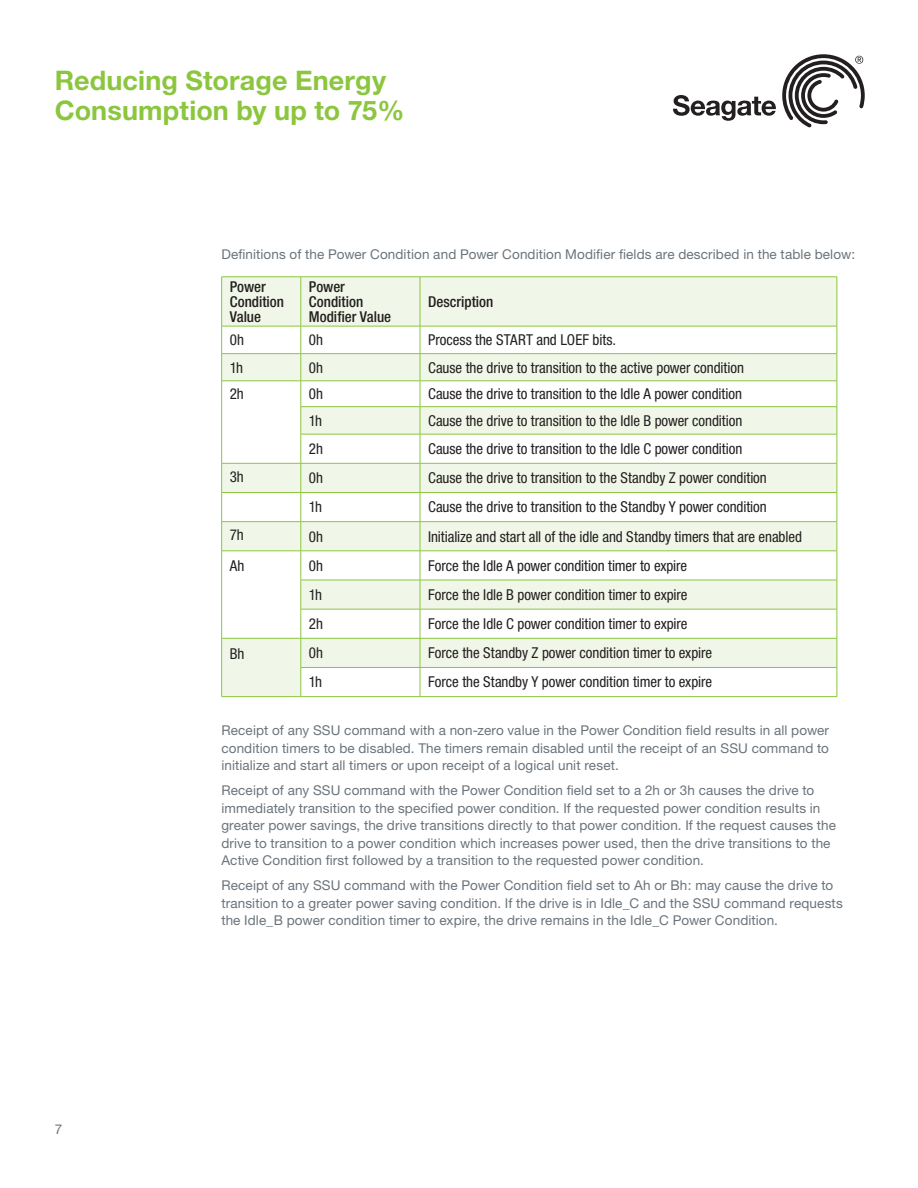
<style>
.page{position:relative;width:918px;height:1188px;background:#fff}
.page>*{position:absolute;margin:0;border:0;box-sizing:border-box;transform-origin:0 0}
.WP_Title_2-Line{font:700 27px/30px "Helvetica Neue";letter-spacing:.005em;color:#8bc63e}
.t1{font:condensed 15px "Helvetica Neue";letter-spacing:-.005em;color:#231f20}
.t2{font:500 condensed 15px/15px "Helvetica Neue";color:#231f20}
.Body_Copy{font:13.5px/17.5px "Helvetica Neue";letter-spacing:.01em;color:#6a747b}
.Bullet_Copy{font:13.5px "Helvetica Neue";color:#6a747b}
</style>
<div class="page">
<svg style="left:673px;top:95px;width:103px;height:26px"></svg>
<svg style="left:782px;top:54px;width:83px;height:74px"></svg>
<svg style="left:222px;top:278px;width:615px;height:418px;fill:#f1f7e8"></svg>
<hr style="left:221px;top:277px;width:1px;height:49px;background:#8bc63e">
<hr style="left:221px;top:277px;width:80px;height:1px;background:#8bc63e">
<hr style="left:301px;top:277px;width:119px;height:1px;background:#8bc63e">
<hr style="left:420px;top:277px;width:417px;height:1px;background:#8bc63e">
<hr style="left:301px;top:277px;width:1px;height:49px;background:#8bc63e">
<hr style="left:420px;top:277px;width:1px;height:49px;background:#8bc63e">
<hr style="left:837px;top:277px;width:1px;height:49px;background:#8bc63e">
<hr style="left:221px;top:326px;width:80px;height:1px;background:#8bc63e">
<hr style="left:301px;top:326px;width:119px;height:1px;background:#8bc63e">
<hr style="left:420px;top:326px;width:417px;height:1px;background:#8bc63e">
<hr style="left:221px;top:353px;width:80px;height:1px;background:#8bc63e">
<hr style="left:301px;top:353px;width:119px;height:1px;background:#8bc63e">
<hr style="left:420px;top:353px;width:417px;height:1px;background:#8bc63e">
<svg style="left:221px;top:326px;width:1px;height:370px"></svg>
<hr style="left:221px;top:381px;width:80px;height:1px;background:#8bc63e">
<hr style="left:221px;top:463px;width:80px;height:1px;background:#8bc63e">
<hr style="left:221px;top:492px;width:80px;height:1px;background:#8bc63e">
<hr style="left:221px;top:521px;width:80px;height:1px;background:#8bc63e">
<hr style="left:221px;top:551px;width:80px;height:1px;background:#8bc63e">
<hr style="left:221px;top:638px;width:80px;height:1px;background:#8bc63e">
<hr style="left:221px;top:696px;width:80px;height:1px;background:#8bc63e">
<svg style="left:301px;top:326px;width:1px;height:370px"></svg>
<hr style="left:301px;top:381px;width:119px;height:1px;background:#8bc63e">
<hr style="left:420px;top:381px;width:417px;height:1px;background:#8bc63e">
<hr style="left:301px;top:406px;width:119px;height:1px;background:#8bc63e">
<hr style="left:420px;top:406px;width:417px;height:1px;background:#8bc63e">
<hr style="left:301px;top:434px;width:119px;height:1px;background:#8bc63e">
<hr style="left:420px;top:434px;width:417px;height:1px;background:#8bc63e">
<svg style="left:420px;top:326px;width:1px;height:370px"></svg>
<svg style="left:837px;top:326px;width:1px;height:370px"></svg>
<hr style="left:301px;top:463px;width:119px;height:1px;background:#8bc63e">
<hr style="left:420px;top:463px;width:417px;height:1px;background:#8bc63e">
<hr style="left:301px;top:492px;width:119px;height:1px;background:#8bc63e">
<hr style="left:420px;top:492px;width:417px;height:1px;background:#8bc63e">
<hr style="left:301px;top:521px;width:119px;height:1px;background:#8bc63e">
<hr style="left:420px;top:521px;width:417px;height:1px;background:#8bc63e">
<hr style="left:301px;top:551px;width:119px;height:1px;background:#8bc63e">
<hr style="left:420px;top:551px;width:417px;height:1px;background:#8bc63e">
<hr style="left:301px;top:580px;width:119px;height:1px;background:#8bc63e">
<hr style="left:420px;top:580px;width:417px;height:1px;background:#8bc63e">
<hr style="left:301px;top:609px;width:119px;height:1px;background:#8bc63e">
<hr style="left:420px;top:609px;width:417px;height:1px;background:#8bc63e">
<hr style="left:301px;top:638px;width:119px;height:1px;background:#8bc63e">
<hr style="left:420px;top:638px;width:417px;height:1px;background:#8bc63e">
<hr style="left:301px;top:667px;width:119px;height:1px;background:#8bc63e">
<hr style="left:420px;top:667px;width:417px;height:1px;background:#8bc63e">
<hr style="left:301px;top:696px;width:119px;height:1px;background:#8bc63e">
<hr style="left:420px;top:696px;width:417px;height:1px;background:#8bc63e">
<p class="WP_Title_2-Line" style="left:55px;top:65px;width:351px">Reducing Storage Energy<br>Consumption by up to 75%</p>
<p class="Body_Copy" style="left:221px;top:245px;width:635px">Definitions of the Power Condition and Power Condition Modifier fields are described in the table below:</p>
<p class="t2" style="left:230px;top:279px;width:56px">Power<br>Condition<br>Value</p>
<p class="t2" style="left:309px;top:279px;width:84px">Power<br>Condition<br>Modifier Value</p>
<p class="t2" style="left:428px;top:294px;width:67px">Description</p>
<p class="Bullet_Copy" style="left:55px;top:1121px;width:9px">7</p>
<p class="t1" style="left:230px;top:331px;width:16px">0h</p>
<p class="t1" style="left:309px;top:331px;width:16px">0h</p>
<p class="t1" style="left:428px;top:331px;width:190px">Process the START and LOEF bits.</p>
<p class="t1" style="left:230px;top:359px;width:15px">1h</p>
<p class="t1" style="left:309px;top:359px;width:16px">0h</p>
<p class="t1" style="left:428px;top:359px;width:317px">Cause the drive to transition to the active power condition</p>
<p class="t1" style="left:230px;top:385px;width:16px">2h</p>
<p class="t1" style="left:309px;top:385px;width:16px">0h</p>
<p class="t1" style="left:428px;top:385px;width:315px">Cause the drive to transition to the Idle A power condition</p>
<p class="t1" style="left:309px;top:412px;width:15px">1h</p>
<p class="t1" style="left:428px;top:412px;width:316px">Cause the drive to transition to the Idle B power condition</p>
<p class="t1" style="left:309px;top:440px;width:16px">2h</p>
<p class="t1" style="left:428px;top:440px;width:316px">Cause the drive to transition to the Idle C power condition</p>
<p class="t1" style="left:230px;top:468px;width:16px">3h</p>
<p class="t1" style="left:309px;top:469px;width:16px">0h</p>
<p class="t1" style="left:428px;top:469px;width:340px">Cause the drive to transition to the Standby Z power condition</p>
<p class="t1" style="left:309px;top:498px;width:15px">1h</p>
<p class="t1" style="left:428px;top:498px;width:340px">Cause the drive to transition to the Standby Y power condition</p>
<p class="t1" style="left:230px;top:526px;width:16px">7h</p>
<p class="t1" style="left:309px;top:528px;width:16px">0h</p>
<p class="t1" style="left:428px;top:528px;width:375px">Initialize and start all of the idle and Standby timers that are enabled</p>
<p class="t1" style="left:230px;top:557px;width:16px">Ah</p>
<p class="t1" style="left:309px;top:557px;width:16px">0h</p>
<p class="t1" style="left:428px;top:557px;width:261px">Force the Idle A power condition timer to expire</p>
<p class="t1" style="left:309px;top:586px;width:15px">1h</p>
<p class="t1" style="left:428px;top:586px;width:261px">Force the Idle B power condition timer to expire</p>
<p class="t1" style="left:309px;top:615px;width:16px">2h</p>
<p class="t1" style="left:428px;top:615px;width:261px">Force the Idle C power condition timer to expire</p>
<p class="t1" style="left:230px;top:645px;width:16px">Bh</p>
<p class="t1" style="left:309px;top:644px;width:16px">0h</p>
<p class="t1" style="left:428px;top:644px;width:286px">Force the Standby Z power condition timer to expire</p>
<p class="t1" style="left:309px;top:673px;width:15px">1h</p>
<p class="t1" style="left:428px;top:673px;width:286px">Force the Standby Y power condition timer to expire</p>
<p class="Body_Copy" style="left:221px;top:721px;width:609px;text-align:justify">Receipt of any SSU command with a non-zero value in the Power Condition field results in all power condition timers to be disabled. The timers remain disabled until the receipt of an SSU command to initialize and start all timers or upon receipt of a logical unit reset.</p>
<p class="Body_Copy" style="left:221px;top:781px;width:616px">Receipt of any SSU command with the Power Condition field set to a 2h or 3h causes the drive to immediately transition to the specified power condition. If the requested power condition results in greater power savings, the drive transitions directly to that power condition. If the request causes the drive to transition to a power condition which increases power used, then the drive transitions to the Active Condition first followed by a transition to the requested power condition.</p>
<p class="Body_Copy" style="left:221px;top:877px;width:623px">Receipt of any SSU command with the Power Condition field set to Ah or Bh: may cause the drive to transition to a greater power saving condition. If the drive is in Idle_C and the SSU command requests the Idle_B power condition timer to expire, the drive remains in the Idle_C Power Condition.</p>
</div>
